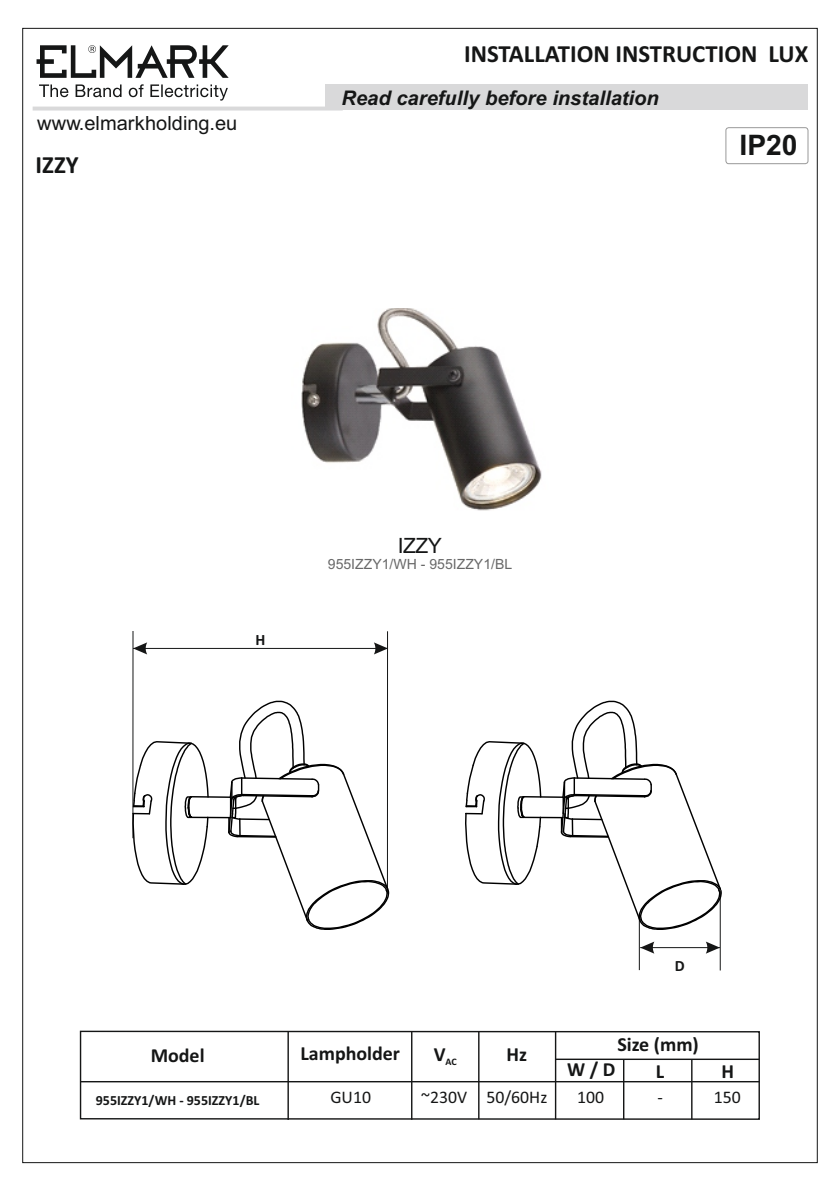
<style>
.page{position:relative;width:840px;height:1191px;background:#fff}
.page>*{position:absolute;margin:0;border:0;box-sizing:border-box;transform-origin:0 0}
.t1{font:700 28.2px "Arial";color:#151616}
.t2{font:700 24.8px "Calibri";color:#151616}
.t3{font:21px "Arial";color:#151616}
.t4{font:italic 700 20.2px "Arial";color:#151616}
.t5{font:700 20px "Calibri";color:#151616}
.t6{font:20px "Arial";color:#151616}
.t7{font:17.8px "Calibri";color:#151616}
.t8{font:700 15.8px "Calibri";color:#151616}
.t9{font:700 14px "Calibri";color:#151616}
.t10{font:14px "Arial";color:#686868}
.t11{font:700 10px "Calibri";color:#151616}
</style>
<div class="page">
<img style="left:301px;top:308px;width:241px;height:203px">
<svg style="left:39px;top:84px;width:189px;height:17px"></svg>
<svg style="left:36px;top:45px;width:192px;height:33px"></svg>
<div style="left:325px;top:84px;width:482px;height:26px;background:#d9d9da"></div>
<hr style="left:33px;top:107px;width:309px;height:3px;background:#d9d9da">
<div style="left:725px;top:127px;width:83px;height:37px;border:1px solid #999;border-radius:3px"></div>
<div style="left:80px;top:1030px;width:679px;height:89px;border:1px solid #151616"></div>
<hr style="left:287px;top:1031px;width:2px;height:89px;background:#151616">
<hr style="left:411px;top:1031px;width:1px;height:88px;background:#151616">
<hr style="left:478px;top:1031px;width:1px;height:88px;background:#151616">
<hr style="left:80px;top:1081px;width:679px;height:1px;background:#151616">
<hr style="left:554px;top:1031px;width:2px;height:88px;background:#151616">
<hr style="left:622px;top:1059px;width:2px;height:60px;background:#151616">
<hr style="left:690px;top:1059px;width:2px;height:60px;background:#151616">
<hr style="left:555px;top:1058px;width:203px;height:2px;background:#151616">
<hr style="left:132px;top:631px;width:1px;height:207px;background:#151616">
<hr style="left:133px;top:648px;width:255px;height:1px;background:#151616">
<svg style="left:133px;top:642px;width:14px;height:12px"></svg>
<svg style="left:373px;top:642px;width:14px;height:12px"></svg>
<hr style="left:638px;top:914px;width:1px;height:56px;background:#151616">
<hr style="left:640px;top:947px;width:79px;height:1px;background:#151616">
<svg style="left:705px;top:941px;width:14px;height:12px"></svg>
<svg style="left:640px;top:941px;width:14px;height:12px"></svg>
<hr style="left:387px;top:631px;width:1px;height:262px;background:#151616">
<hr style="left:719px;top:891px;width:1px;height:79px;background:#151616">
<svg style="left:132px;top:740px;width:77px;height:145px"></svg>
<hr style="left:191px;top:816px;width:39px;height:2px;background:#000">
<hr style="left:191px;top:796px;width:39px;height:2px;background:#000">
<svg style="left:227px;top:700px;width:162px;height:230px"></svg>
<svg style="left:465px;top:741px;width:77px;height:144px"></svg>
<hr style="left:524px;top:816px;width:38px;height:2px;background:#000">
<hr style="left:524px;top:796px;width:38px;height:2px;background:#000">
<svg style="left:559px;top:700px;width:163px;height:230px"></svg>
<p class="t6" style="left:37px;top:116px;width:202px">www.elmarkholding.eu</p>
<p class="t2" style="left:36px;top:155px;width:44px">IZZY</p>
<p class="t2" style="left:464px;top:43px;width:345px">INSTALLATION INSTRUCTION LUX</p>
<p class="t4" style="left:341px;top:90px;width:319px">Read carefully before installation</p>
<h1 class="t1" style="left:739px;top:134px;width:60px">IP20</h1>
<p class="t8" style="left:255px;top:632px;width:11px">H</p>
<p class="t3" style="left:397px;top:538px;width:46px">IZZY</p>
<p class="t10" style="left:328px;top:559px;width:186px">955IZZY1/WH - 955IZZY1/BL</p>
<p class="t8" style="left:674px;top:958px;width:11px">D</p>
<p class="t5" style="left:151px;top:1046px;width:55px">Model</p>
<p class="t5" style="left:300px;top:1045px;width:101px">Lampholder</p>
<p class="t5" style="left:506px;top:1046px;width:22px">Hz</p>
<p class="t7" style="left:330px;top:1089px;width:42px">GU10</p>
<p class="t7" style="left:421px;top:1090px;width:47px">~230V</p>
<p class="t11" style="left:433px;top:1058px;width:25px"><sup>V</sup>AC</p>
<p class="t9" style="left:96px;top:1094px;width:165px">955IZZY1/WH - 955IZZY1/BL</p>
<p class="t7" style="left:486px;top:1090px;width:62px">50/60Hz</p>
<p class="t5" style="left:617px;top:1035px;width:83px">Size (mm)</p>
<p class="t5" style="left:566px;top:1061px;width:50px">W / D</p>
<p class="t5" style="left:655px;top:1063px;width:10px">L</p>
<p class="t7" style="left:577px;top:1089px;width:28px">100</p>
<p class="t7" style="left:657px;top:1089px;width:7px">-</p>
<p class="t5" style="left:721px;top:1063px;width:14px">H</p>
<p class="t7" style="left:713px;top:1089px;width:28px">150</p>
</div>
